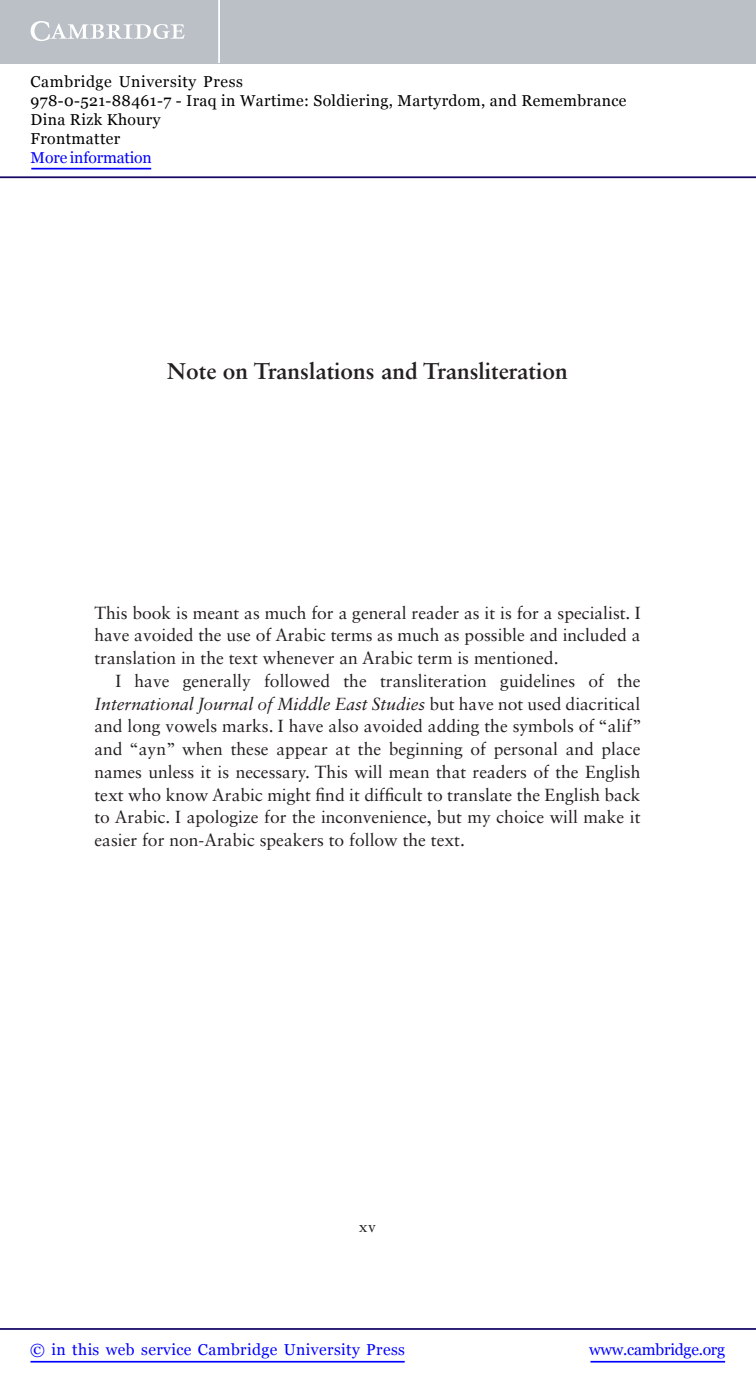
<style>
.page{position:relative;width:756px;height:1388px;background:#fff}
.page>*{position:absolute;margin:0;border:0;box-sizing:border-box;transform-origin:0 0}
.t1{font:700 22.75px "Sabon LT Std";color:#231f20}
.t2{font:17.5px "Sabon LT Std";color:#231f20}
.t3{font:italic 17.5px "Sabon LT Std";color:#231f20}
.t4{font:15.75px/18.9px "Georgia";letter-spacing:.025em;color:#000}
.t5{font:15.75px "Georgia";letter-spacing:.025em;color:#00f}
.t6{font:15.75px "Georgia";letter-spacing:-.015em;color:#00f}
.t7{font:15.75px "Georgia";letter-spacing:-.01em;color:#00f}
.t8{font:15.75px "Sabon LT Std";color:#231f20}
.s1{font-style:normal}
</style>
<div class="page">
<hr style="left:591px;top:1361px;width:134px;height:1px;background:#00f">
<hr style="left:0;top:1328px;width:756px;height:2px;background:#150666">
<hr style="left:31px;top:1361px;width:374px;height:1px;background:#00f">
<div style="left:0;top:0;width:756px;height:63px;background:#bac0c6"></div>
<svg style="left:31px;top:21px;width:154px;height:20px"></svg>
<hr style="left:218px;top:0;width:2px;height:63px;background:#fff">
<hr style="left:0;top:176px;width:756px;height:2px;background:#150666">
<hr style="left:31px;top:168px;width:120px;height:1px;background:#00f">
<p class="t4" style="left:31px;top:72px;width:597px">Cambridge University Press<br>978-0-521-88461-7 - Iraq in Wartime: Soldiering, Martyrdom, and Remembrance Dina Rizk Khoury<br>Frontmatter</p>
<p class="t7" style="left:31px;top:148px;width:123px">More information</p>
<p class="t1" style="left:167px;top:357px;width:402px">Note on Translations and Transliteration</p>
<p class="t2" style="left:94px;top:602px;width:548px">This book is meant as much for a general reader as it is for a specialist. I</p>
<p class="t2" style="left:94px;top:625px;width:547px">have avoided the use of Arabic terms as much as possible and included a</p>
<p class="t2" style="left:94px;top:648px;width:466px">translation in the text whenever an Arabic term is mentioned.</p>
<p class="t2" style="left:116px;top:670px;width:527px">I have generally followed the transliteration guidelines of the</p>
<p class="t3" style="left:94px;top:693px;width:547px">International Journal of Middle East Studies <span class="s1">but have not used diacritical</span></p>
<p class="t2" style="left:94px;top:716px;width:549px">and long vowels marks. I have also avoided adding the symbols of “alif”</p>
<p class="t2" style="left:94px;top:739px;width:547px">and “ayn” when these appear at the beginning of personal and place</p>
<p class="t2" style="left:94px;top:761px;width:548px">names unless it is necessary. This will mean that readers of the English</p>
<p class="t2" style="left:94px;top:784px;width:548px">text who know Arabic might find it difficult to translate the English back</p>
<p class="t2" style="left:94px;top:807px;width:548px">to Arabic. I apologize for the inconvenience, but my choice will make it</p>
<p class="t2" style="left:94px;top:830px;width:372px">easier for non-Arabic speakers to follow the text.</p>
<p class="t8" style="left:359px;top:1217px;width:19px">xv</p>
<p class="t5" style="left:30px;top:1340px;width:376px">© in this web service Cambridge University Press</p>
<p class="t6" style="left:589px;top:1340px;width:137px">www.cambridge.org</p>
</div>
